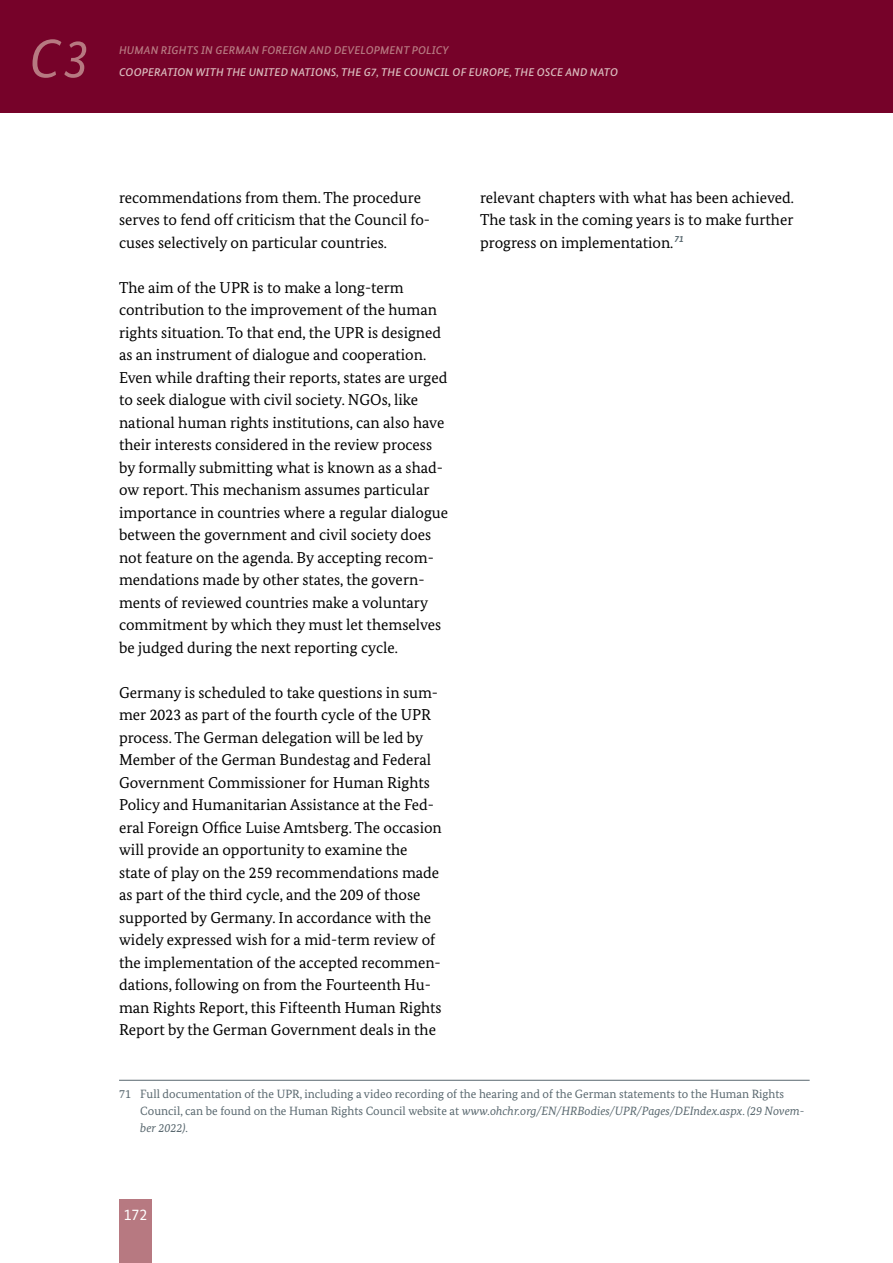
<style>
.page{position:relative;width:893px;height:1263px;background:#fff}
.page>*{position:absolute;margin:0;border:0;box-sizing:border-box;transform-origin:0 0}
.t1{font:italic 54px "Bundes Sans";color:#b77981}
.Text_Fließtext{font:15.75px/22.5px "Bundes Serif";color:#000}
.t2{font:15.75px "Bundes Sans";color:#fff}
.Text_Fußnote{font:12px/17.2px "Bundes Serif";color:#58676e}
.t3{font:italic 500 11.25px "Bundes Sans";letter-spacing:.01em;color:#dabbbd}
.t4{font:italic 500 11.25px "Bundes Sans";letter-spacing:.01em;color:#b77981}
.s1{font-style:italic}
</style>
<div class="page">
<div style="left:0;top:0;width:893px;height:112px;background:#760229"></div>
<hr style="left:119px;top:1080px;width:691px;height:1px;background:#58676e">
<div style="left:119px;top:1199px;width:33px;height:64px;background:#b77981"></div>
<h1 class="t1" style="left:29px;top:26px;width:62px">C3</h1>
<p class="t4" style="left:119px;top:43px;width:331px">HUMAN RIGH TS IN GERMAN FOREIGN AND DEVELOPMENT POLICY</p>
<p class="t3" style="left:119px;top:65px;width:493px">COOPERATION WITH THE UNITED NATIONS, THE G7, THE COUNCIL OF EUR OPE, THE OSCE AND NATO</p>
<p class="Text_Fließtext" style="left:119px;top:186px;width:313px">recommendations from them. The procedure serves to fend off criticism that the Council fo&shy;cuses selectively on particular countries.</p>
<p class="Text_Fließtext" style="left:119px;top:276px;width:331px">The aim of the UPR is to make a long-term contribution to the improvement of the human rights situation. To that end, the UPR is designed as an instrument of dialogue and cooperation.<br>Even while drafting their reports, states are urged to seek dialogue with civil society. NGOs, like national human rights institutions, can also have their interests considered in the review process by formally submitting what is known as a shad&shy;ow report. This mechanism assumes particular importance in countries where a regular dialogue between the government and civil society does not feature on the agenda. By accepting recom&shy;mendations made by other states, the govern&shy;ments of reviewed countries make a voluntary commitment by which they must let themselves be judged during the next reporting cycle.</p>
<p class="Text_Fließtext" style="left:119px;top:681px;width:324px">Germany is scheduled to take questions in sum&shy;mer 2023 as part of the fourth cycle of the UPR process. The German delegation will be led by Member of the German Bundestag and Federal Government Commissioner for Human Rights Policy and Humanitarian Assistance at the Fed&shy;eral Foreign Office Luise Amtsberg. The occasion will provide an opportunity to examine the state of play on the 259 recommendations made as part of the third cycle, and the 209 of those supported by Germany. In accordance with the widely expressed wish for a mid-term review of the implementation of the accepted recommen&shy;dations, following on from the Fourteenth Hu&shy;man Rights Report, this Fifteenth Human Rights Report by the German Government deals in the</p>
<p class="Text_Fließtext" style="left:480px;top:186px;width:315px;text-align:justify">relevant chapters with what has been achieved.<br>The task in the coming years is to make further progress on implementation.<sup>71</sup></p>
<p class="Text_Fußnote" style="left:140px;top:1085px;width:666px;text-indent:-21px">71 Full documentation of the UPR, including a video recording of the hearing and of the German statements to the Human Rights<br>Council, can be found on the Human Rights Council website at <span class="s1">www.ohchr.org/EN/HRBodies/UPR/Pages/DEIndex.aspx</span>. <span class="s1">(29 Novem&shy;ber 2022)</span>.</p>
<p class="t2" style="left:124px;top:1205px;width:25px">172</p>
</div>
